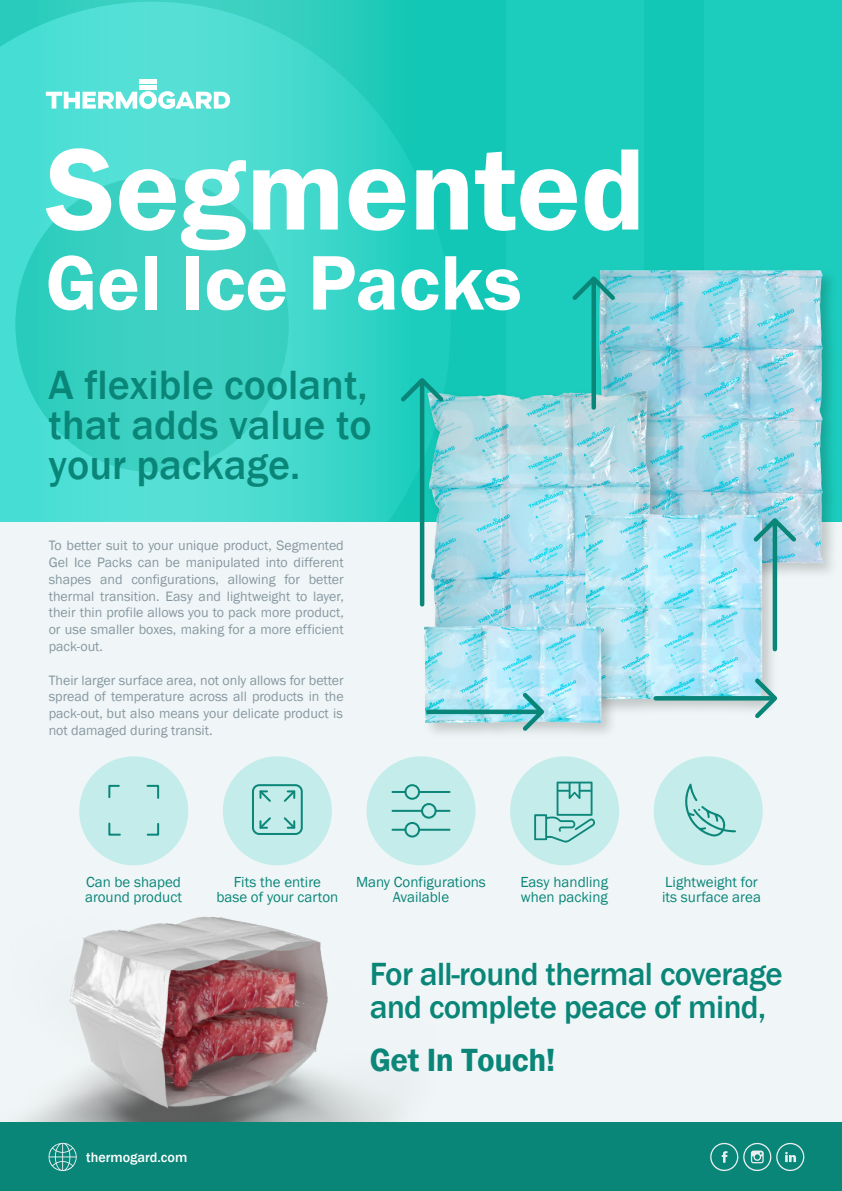
<style>
.page{position:relative;width:842px;height:1191px;background:#fff}
.page>*{position:absolute;margin:0;border:0;box-sizing:border-box;transform-origin:0 0}
.t1{font:600 120px "Franklin Gothic";color:#fff}
.t2{font:600 80px "Franklin Gothic";color:#fff}
.t3{font:500 42px/40px "Franklin Gothic";color:#0a8679;text-align:justify}
.t4{font:500 33px/33px "Franklin Gothic";letter-spacing:-.02em;color:#0a8679}
.t5{font:600 33px "Franklin Gothic";letter-spacing:-.015em;color:#0a8679}
.t6{font:15px/15px "Franklin Gothic";color:#0a8679}
.t7{font:500 14.1px "Franklin Gothic";color:#fff}
.t8{font:14px/16.8px "Franklin Gothic";color:#8797a0;text-align:justify}
</style>
<div class="page">
<div style="left:0;top:365px;width:842px;height:826px;background:#f0f6f7"></div>
<svg style="left:0;top:0;width:842px;height:522px;background:#2fd1c3"></svg>
<hr style="left:139px;top:85px;width:18px;height:4px;background:#fff">
<hr style="left:139px;top:79px;width:18px;height:4px;background:#fff">
<svg style="left:46px;top:91px;width:184px;height:18px"></svg>
<img style="left:591px;top:263px;width:251px;height:310px">
<img style="left:589px;top:264px;width:244px;height:308px">
<img style="left:420px;top:377px;width:244px;height:241px">
<img style="left:577px;top:506px;width:205px;height:204px">
<img style="left:580px;top:508px;width:188px;height:198px">
<img style="left:430px;top:618px;width:192px;height:115px">
<img style="left:424px;top:619px;width:181px;height:107px">
<div style="left:591px;top:282px;width:5px;height:125px;background:#0a8679"></div>
<svg style="left:568px;top:272px;width:51px;height:32px;background:#39bcb6"></svg>
<hr style="left:420px;top:384px;width:4px;height:220px;background:#0a8679">
<svg style="left:397px;top:374px;width:50px;height:31px;background:#25bdb1"></svg>
<hr style="left:773px;top:524px;width:4px;height:125px;background:#0a8679">
<svg style="left:749px;top:514px;width:51px;height:32px;background:#81c2ce"></svg>
<div style="left:428px;top:709px;width:111px;height:5px;background:#0a8679"></div>
<svg style="left:519px;top:688px;width:29px;height:45px"></svg>
<hr style="left:656px;top:696px;width:116px;height:4px;background:#0a8679">
<svg style="left:751px;top:674px;width:30px;height:44px"></svg>
<div style="left:654px;top:756px;width:109px;height:109px;background:#c4ecea;border-radius:50%"></div>
<svg style="left:685px;top:783px;width:51px;height:53px"></svg>
<div style="left:510px;top:756px;width:109px;height:109px;background:#c4ecea;border-radius:50%"></div>
<svg style="left:534px;top:781px;width:61px;height:61px"></svg>
<div style="left:223px;top:756px;width:109px;height:109px;background:#c4ecea;border-radius:50%"></div>
<div style="left:252px;top:784px;width:51px;height:51px;border:2px solid #0b8679;border-radius:6px"></div>
<svg style="left:259px;top:790px;width:12px;height:12px"></svg>
<svg style="left:284px;top:790px;width:12px;height:12px"></svg>
<div style="left:79px;top:756px;width:109px;height:109px;background:#c4ecea;border-radius:50%"></div>
<svg style="left:146px;top:784px;width:14px;height:15px"></svg>
<svg style="left:108px;top:784px;width:12px;height:15px"></svg>
<div style="left:366px;top:756px;width:109px;height:109px;background:#c4ecea;border-radius:50%"></div>
<div style="left:404px;top:784px;width:16px;height:15px;border:2px solid #0b8679;border-radius:50%"></div>
<svg style="left:392px;top:791px;width:13px;height:2px"></svg>
<hr style="left:419px;top:791px;width:30px;height:2px;background:#0b8679">
<div style="left:421px;top:803px;width:16px;height:15px;border:2px solid #0b8679;border-radius:50%"></div>
<svg style="left:436px;top:810px;width:13px;height:2px"></svg>
<hr style="left:392px;top:810px;width:30px;height:2px;background:#0b8679">
<img style="left:21px;top:816px;width:454px;height:306px">
<div style="left:0;top:1122px;width:842px;height:69px;background:#0a8679"></div>
<svg style="left:48px;top:1142px;width:29px;height:29px"></svg>
<svg style="left:710px;top:1142px;width:95px;height:29px"></svg>
<h1 class="t1" style="left:46px;top:115px;width:601px">Segmented</h1>
<h2 class="t2" style="left:46px;top:233px;width:477px">Gel Ice Packs</h2>
<h3 class="t3" style="left:49px;top:365px;width:325px">A flexible coolant, that adds value to your package.</h3>
<p class="t8" style="left:49px;top:537px;width:297px">To better suit to your unique product, Segmented Gel Ice Packs can be manipulated into different shapes and configurations, allowing for better thermal transition. Easy and lightweight to layer, their thin profile allows you to pack more product, or use smaller boxes, making for a more efficient pack-out.</p>
<p class="t8" style="left:49px;top:672px;width:297px">Their larger surface area, not only allows for better spread of temperature across all products in the pack-out, but also means your delicate product is not damaged during transit.</p>
<p class="t6" style="left:85px;top:874px;width:98px">Can be shaped around product</p>
<p class="t6" style="left:356px;top:874px;width:131px;text-align:center">Many Configurations<br>Available</p>
<p class="t6" style="left:216px;top:874px;width:123px;text-align:center">Fits the entire base of your carton</p>
<p class="t6" style="left:520px;top:874px;width:89px">Easy handling when packing</p>
<p class="t6" style="left:662px;top:874px;width:100px">Lightweight for its surface area</p>
<p class="t7" style="left:86px;top:1148px;width:103px">thermogard.com</p>
<h3 class="t4" style="left:370px;top:957px;width:414px">For all-round thermal coverage and complete peace of mind,</h3>
<h3 class="t5" style="left:370px;top:1039px;width:187px">Get In Touch!</h3>
</div>
